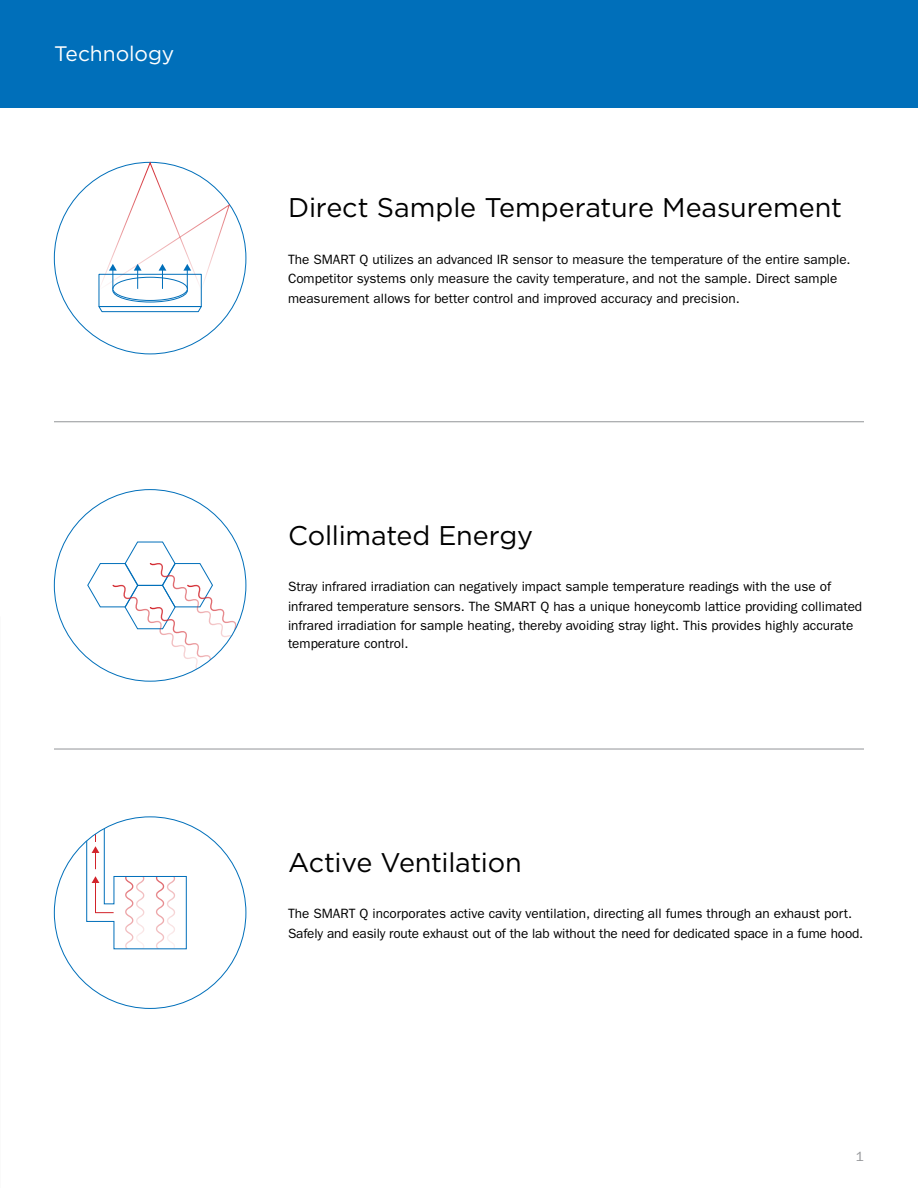
<style>
.page{position:relative;width:918px;height:1188px;background:#fff}
.page>*{position:absolute;margin:0;border:0;box-sizing:border-box;transform-origin:0 0}
.Paragraph__left_alig{font:27px "Gotham HTF";letter-spacing:-.01em;color:#000}
.Section_Bar{font:21px "Gotham HTF";letter-spacing:-.005em;color:#fff}
.Paragraph__left_alig-2{font:13.5px/19.5px "ITC Franklin Gothic Std";color:#000}
.t1{font:13.5px "ITC Franklin Gothic Std";color:#939598}
</style>
<div class="page">
<div style="left:0;top:0;width:918px;height:108px;background:#006fba"></div>
<svg style="left:86px;top:820px;width:101px;height:130px"></svg>
<hr style="left:54px;top:749px;width:810px;height:1px;background:#939598">
<hr style="left:54px;top:421px;width:810px;height:1px;background:#939598">
<svg style="left:87px;top:541px;width:159px;height:140px"></svg>
<svg style="left:98px;top:306px;width:104px;height:7px"></svg>
<div style="left:99px;top:274px;width:103px;height:33px;border:1px solid #006fba"></div>
<div style="left:113px;top:278px;width:75px;height:24px;border:1px solid #006fba;border-radius:50%"></div>
<div style="left:113px;top:277px;width:74px;height:23px;background:#fff;border-radius:50%"></div>
<div style="left:113px;top:277px;width:75px;height:24px;border:1px solid #006fba;border-radius:50%"></div>
<svg style="left:98px;top:161px;width:132px;height:130px"></svg>
<p class="Section_Bar" style="left:54px;top:42px;width:122px">Technology</p>
<p class="Paragraph__left_alig" style="left:288px;top:193px;width:556px">Direct Sample Temperature Measurement</p>
<p class="Paragraph__left_alig-2" style="left:288px;top:250px;width:564px">The SMART Q utilizes an advanced IR sensor to measure the temperature of the entire sample.<br>Competitor systems only measure the cavity temperature, and not the sample. Direct sample measurement allows for better control and improved accuracy and precision.</p>
<p class="Paragraph__left_alig" style="left:288px;top:520px;width:247px">Collimated Energy</p>
<p class="Paragraph__left_alig-2" style="left:288px;top:577px;width:576px">Stray infrared irradiation can negatively impact sample temperature readings with the use of infrared temperature sensors. The SMART Q has a unique honeycomb lattice providing collimated infrared irradiation for sample heating, thereby avoiding stray light. This provides highly accurate</p>
<p class="Paragraph__left_alig-2" style="left:288px;top:634px;width:122px">temperature control.</p>
<p class="Paragraph__left_alig" style="left:288px;top:847px;width:235px">Active Ventilation</p>
<p class="Paragraph__left_alig-2" style="left:288px;top:904px;width:577px">The SMART Q incorporates active cavity ventilation, directing all fumes through an exhaust port.<br>Safely and easily route exhaust out of the lab without the need for dedicated space in a fume hood.</p>
<p class="t1" style="left:856px;top:1149px;width:10px">1</p>
</div>
